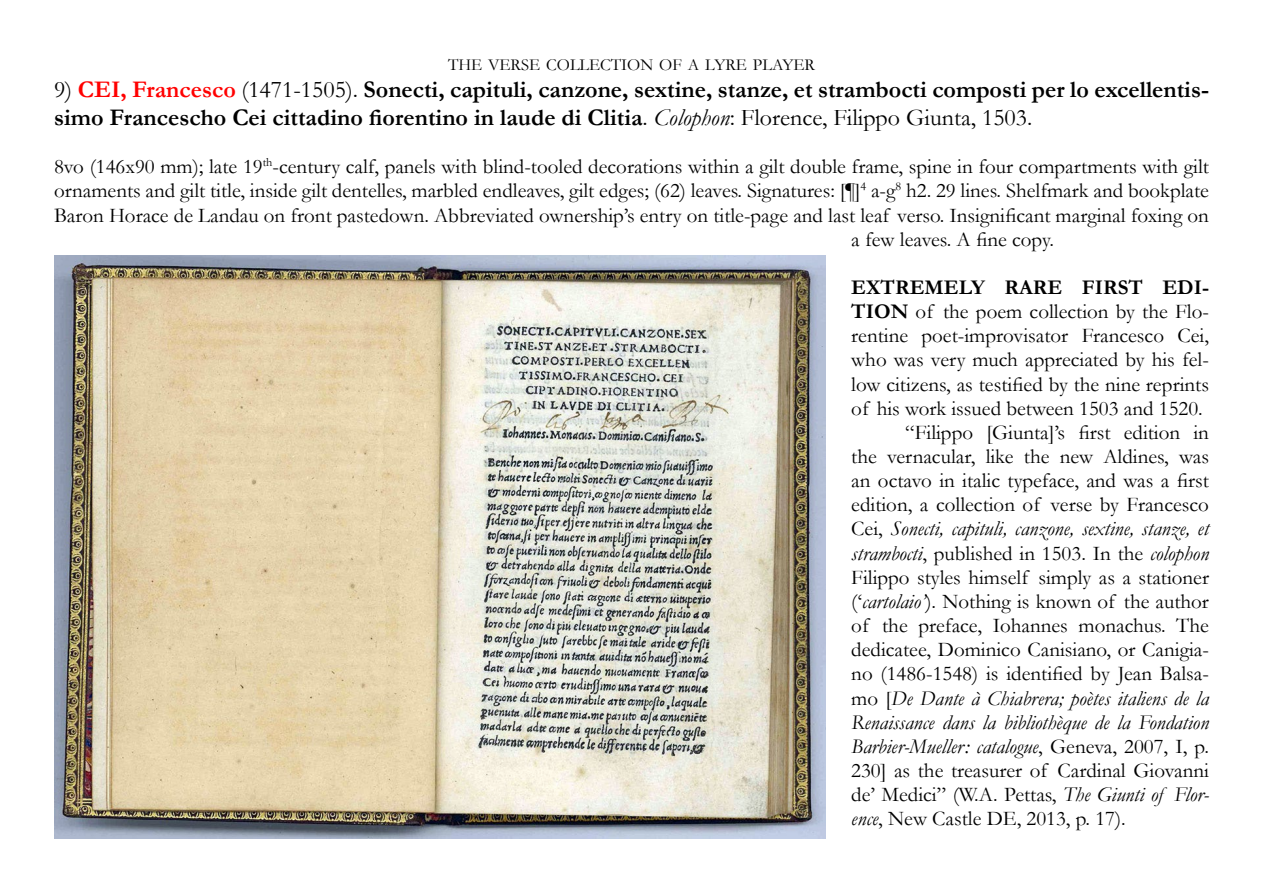
<style>
.page{position:relative;width:1263px;height:893px;background:#fff}
.page>*{position:absolute;margin:0;border:0;box-sizing:border-box;transform-origin:0 0}
.t1{font:700 24px/27.6px "Garamond";color:#000}
.t2{font:21px "Garamond";color:#000}
.t3{font:italic 21px "Garamond";color:#000}
.t4{font:700 21px "Garamond";color:#000}
.t5{font:16.8px "Garamond";color:#000}
.s1{font-weight:400}
.s2{color:#f00}
.s3{font-weight:400;font-style:italic}
.s4{font-weight:700}
.s5{font-style:normal}
.s6{font-style:italic}
</style>
<div class="page">
<img style="left:54px;top:255px;width:772px;height:584px">
<p class="t5" style="left:448px;top:54px;width:368px">THE VERSE COLLECTION OF A LYRE PLAYER</p>
<p class="t1" style="left:54px;top:76px;width:1156px"><span class="s1">9)</span> <span class="s2">CEI, Francesco</span> <span class="s1">(1471-1505).</span> Sonecti, capituli, canzone, sextine, stanze, et strambocti composti per lo excellentis&shy;simo Francescho Cei cittadino fiorentino in laude di Clitia<span class="s1">.</span> <span class="s3">Colophon</span><span class="s1">: Florence, Filippo Giunta, 1503.</span></p>
<p class="t2" style="left:54px;top:154px;width:1156px">8vo (146x90 mm); late 19<sup>th</sup>-century calf, panels with blind-tooled decorations within a gilt double frame, spine in four compartments with gilt</p>
<p class="t2" style="left:54px;top:178px;width:1156px">ornaments and gilt title, inside gilt dentelles, marbled endleaves, gilt edges; (62) leaves. Signatures: [¶]<sup>4</sup> a-g<sup>8</sup> h2. 29 lines. Shelfmark and bookplate</p>
<p class="t2" style="left:54px;top:202px;width:1156px">Baron Horace de Landau on front pastedown. Abbreviated ownership’s entry on title-page and last leaf verso. Insignificant marginal foxing on</p>
<p class="t2" style="left:851px;top:226px;width:204px">a few leaves. A fine copy.</p>
<p class="t4" style="left:851px;top:275px;width:359px">EXTREMELY RARE FIRST EDI-</p>
<p class="t2" style="left:851px;top:299px;width:359px"><span class="s4">TION</span> of the poem collection by the Flo-</p>
<p class="t2" style="left:851px;top:323px;width:359px">rentine poet-improvisator Francesco Cei,</p>
<p class="t2" style="left:851px;top:347px;width:359px">who was very much appreciated by his fel-</p>
<p class="t2" style="left:851px;top:371px;width:359px">low citizens, as testified by the nine reprints</p>
<p class="t2" style="left:851px;top:396px;width:353px">of his work issued between 1503 and 1520.</p>
<p class="t2" style="left:905px;top:420px;width:305px">“Filippo [Giunta]’s first edition in</p>
<p class="t2" style="left:851px;top:444px;width:359px">the vernacular, like the new Aldines, was</p>
<p class="t2" style="left:851px;top:468px;width:359px">an octavo in italic typeface, and was a first</p>
<p class="t2" style="left:851px;top:492px;width:359px">edition, a collection of verse by Francesco</p>
<p class="t3" style="left:851px;top:516px;width:359px"><span class="s5">Cei,</span> Sonecti, capituli, canzone, sextine, stanze, et</p>
<p class="t2" style="left:851px;top:540px;width:359px"><span class="s6">strambocti</span>, published in 1503. In the <span class="s6">colophon</span></p>
<p class="t2" style="left:851px;top:565px;width:359px">Filippo styles himself simply as a stationer</p>
<p class="t2" style="left:851px;top:589px;width:359px">(‘<span class="s6">cartolaio’</span>). Nothing is known of the author</p>
<p class="t2" style="left:851px;top:613px;width:359px">of the preface, Iohannes monachus. The</p>
<p class="t2" style="left:851px;top:637px;width:359px">dedicatee, Dominico Canisiano, or Canigia-</p>
<p class="t2" style="left:851px;top:661px;width:359px">no (1486-1548) is identified by Jean Balsa-</p>
<p class="t3" style="left:851px;top:685px;width:359px"><span class="s5">mo [</span>De Dante à Chiabrera; poètes italiens de la</p>
<p class="t3" style="left:851px;top:709px;width:359px">Renaissance dans la bibliothèque de la Fondation</p>
<p class="t3" style="left:851px;top:734px;width:359px">Barbier-Mueller: catalogue<span class="s5">, Geneva, 2007, I, p.</span></p>
<p class="t2" style="left:851px;top:758px;width:359px">230] as the treasurer of Cardinal Giovanni</p>
<p class="t2" style="left:851px;top:782px;width:359px">de’ Medici” (W.A. Pettas, <span class="s6">The Giunti of Flor-</span></p>
<p class="t2" style="left:851px;top:806px;width:276px"><span class="s6">ence</span>, New Castle DE, 2013, p. 17).</p>
</div>
